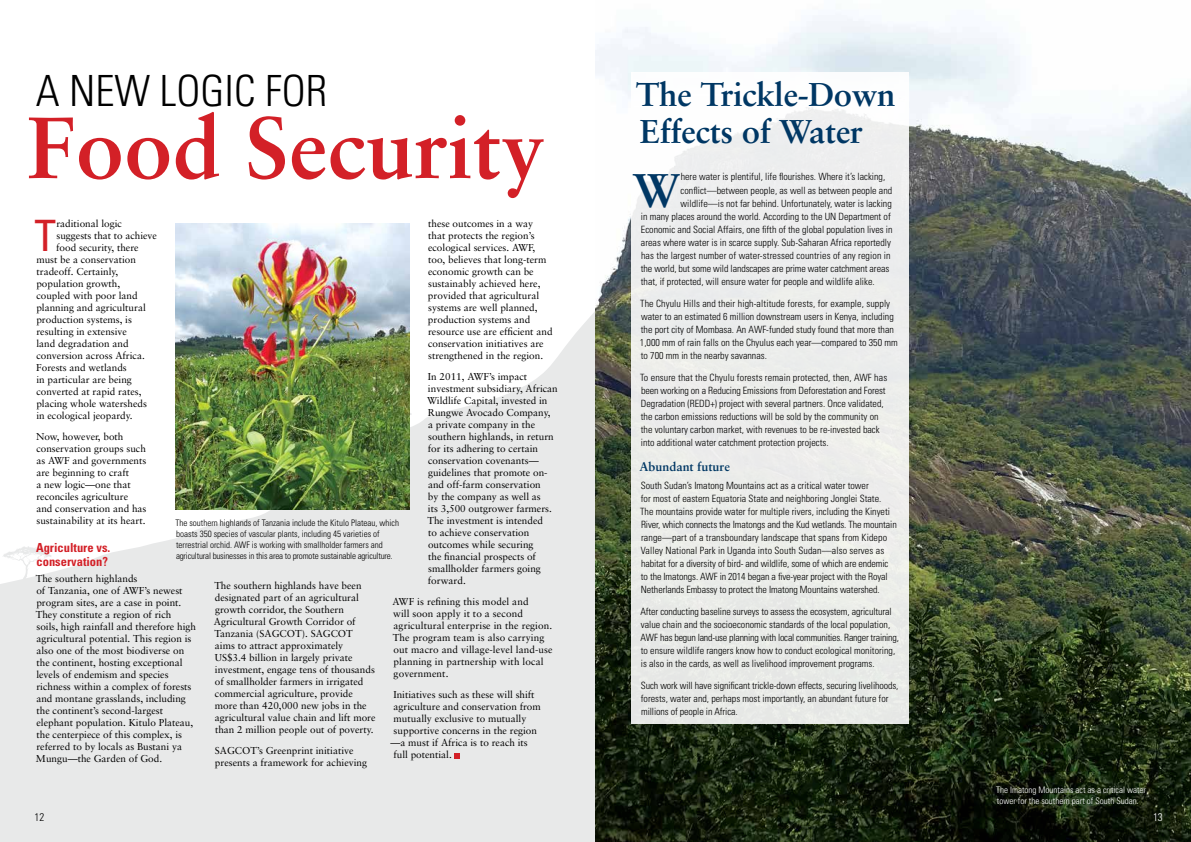
<style>
.page{position:relative;width:1191px;height:842px;background:#fff}
.page>*{position:absolute;margin:0;border:0;box-sizing:border-box;transform-origin:0 0}
.t1{font:700 87px "Sabon";color:#d32027}
.t2{font:700 47.2px "Sabon";color:#003764}
.t3{font:condensed 43.2px "Univers";color:#d32027}
.t4{font:300 condensed 43px "Univers";color:#000}
.t5{font:700 33px/37px "Sabon";letter-spacing:-.01em;color:#003764}
.t6{font:700 condensed 12.5px/14px "Univers";color:#d32027}
.t7{font:700 12.5px "Sabon";color:#003764}
.t8{font:300 condensed 11px "Univers";color:#000}
.t9{font:300 condensed 11px "Univers";color:#fff}
.t10{font:10px/12px "Sabon";color:#000}
.t11{font:300 condensed 10px/13px "Univers";color:#000}
.t12{font:300 condensed 9px/11px "Univers";color:#000}
.t13{font:300 condensed 9px/11px "Univers";color:#fff}
</style>
<div class="page">
<svg style="left:0;top:291px;width:595px;height:551px;fill:#e8e9e9"></svg>
<img style="left:595px;top:14px;width:596px;height:828px">
<svg style="left:454px;top:753px;width:6px;height:5px"></svg>
<div style="left:631px;top:72px;width:278px;height:652px;background:linear-gradient(to bottom,#f4f4f5,#e7e8e5)"></div>
<img style="left:176px;top:223px;width:234px;height:287px">
<h3 class="t4" style="left:36px;top:65px;width:293px">A NEW LOGIC FOR</h3>
<h3 class="t5" style="left:635px;top:76px;width:261px">The Trickle-Down<br>Effects of Water</h3>
<h2 class="t2" style="left:633px;top:161px;width:49px">W</h2>
<p class="t11" style="left:680px;top:170px;width:206px">here water is plentiful, life flourishes. Where it’s lacking,</p>
<h1 class="t1" style="left:27px;top:94px;width:519px">Food Security</h1>
<p class="t11" style="left:680px;top:183px;width:213px">conflict—between people, as well as between people and</p>
<p class="t11" style="left:680px;top:196px;width:213px">wildlife—is not far behind. Unfortunately, water is lacking</p>
<p class="t11" style="left:641px;top:209px;width:251px">in many places around the world. According to the UN Department of</p>
<p class="t11" style="left:641px;top:222px;width:253px">Economic and Social Affairs, one fifth of the global population lives in</p>
<p class="t11" style="left:641px;top:235px;width:251px">areas where water is in scarce supply. Sub-Saharan Africa reportedly</p>
<p class="t11" style="left:641px;top:248px;width:251px">has the largest number of water-stressed countries of any region in</p>
<p class="t11" style="left:641px;top:261px;width:250px">the world, but some wild landscapes are prime water catchment areas</p>
<p class="t11" style="left:641px;top:274px;width:235px">that, if protected, will ensure water for people and wildlife alike.</p>
<p class="t11" style="left:640px;top:296px;width:259px">The Chyulu Hills and their high-altitude forests, for example, supply water to an estimated 6 million downstream users in Kenya, including the port city of Mombasa. An AWF-funded study found that more than 1,000 mm of rain falls on the Chyulus each year—compared to 350 mm to 700 mm in the nearby savannas.</p>
<p class="t11" style="left:640px;top:370px;width:249px">To ensure that the Chyulu forests remain protected, then, AWF has been working on a Reducing Emissions from Deforestation and Forest Degradation (REDD+) project with several partners. Once validated, the carbon emissions reductions will be sold by the community on the voluntary carbon market, with revenues to be re-invested back into additional water catchment protection projects.</p>
<p class="t7" style="left:639px;top:459px;width:92px">Abundant future</p>
<p class="t11" style="left:640px;top:478px;width:258px">South Sudan’s Imatong Mountains act as a critical water tower<br>for most of eastern Equatoria State and neighboring Jonglei State.<br>The mountains provide water for multiple rivers, including the Kinyeti River, which connects the Imatongs and the Kud wetlands. The mountain range—part of a transboundary landscape that spans from Kidepo Valley National Park in Uganda into South Sudan—also serves as habitat for a diversity of bird- and wildlife, some of which are endemic to the Imatongs. AWF in 2014 began a five-year project with the Royal Netherlands Embassy to protect the Imatong Mountains watershed.</p>
<p class="t11" style="left:640px;top:604px;width:260px">After conducting baseline surveys to assess the ecosystem, agricultural value chain and the socioeconomic standards of the local population, AWF has begun land-use planning with local communities. Ranger training, to ensure wildlife rangers know how to conduct ecological monitoring, is also in the cards, as well as livelihood improvement programs.</p>
<p class="t11" style="left:641px;top:678px;width:259px">Such work will have significant trickle-down effects, securing livelihoods, forests, water and, perhaps most importantly, an abundant future for millions of people in Africa.</p>
<h3 class="t3" style="left:34px;top:209px;width:23px">T</h3>
<p class="t10" style="left:56px;top:218px;width:67px">raditional logic</p>
<p class="t10" style="left:428px;top:218px;width:126px">these outcomes in a way that protects the region’s ecological services. AWF, too, believes that long-term economic growth can be sustainably achieved here, provided that agricultural systems are well planned, production systems and resource use are efficient and conservation initiatives are strengthened in the region.</p>
<p class="t10" style="left:427px;top:371px;width:132px">In 2011, AWF’s impact investment subsidiary, African<br>Wildlife Capital, invested in<br>Rungwe Avocado Company,<br>a private company in the southern highlands, in return for its adhering to certain conservation covenants— guidelines that promote on&shy;and off-farm conservation<br>by the company as well as<br>its 3,500 outgrower farmers.<br>The investment is intended<br>to achieve conservation outcomes while securing<br>the financial prospects of smallholder farmers going forward.</p>
<p class="t10" style="left:392px;top:596px;width:162px">AWF is refining this model and<br>will soon apply it to a second agricultural enterprise in the region.<br>The program team is also carrying out macro and village-level land-use planning in partnership with local government.</p>
<p class="t10" style="left:393px;top:689px;width:143px">Initiatives such as these will shift</p>
<p class="t10" style="left:393px;top:701px;width:149px">agriculture and conservation from</p>
<p class="t10" style="left:393px;top:713px;width:134px">mutually exclusive to mutually</p>
<p class="t10" style="left:394px;top:725px;width:145px">supportive concerns in the region</p>
<p class="t10" style="left:390px;top:737px;width:139px">—a must if Africa is to reach its</p>
<p class="t10" style="left:393px;top:749px;width:60px">full potential.</p>
<p class="t10" style="left:56px;top:230px;width:102px">suggests that to achieve</p>
<p class="t10" style="left:56px;top:242px;width:84px">food security, there</p>
<p class="t10" style="left:36px;top:254px;width:101px">must be a conservation</p>
<p class="t10" style="left:36px;top:266px;width:83px">tradeoff. Certainly,</p>
<p class="t10" style="left:36px;top:278px;width:85px">population growth,</p>
<p class="t10" style="left:36px;top:290px;width:103px">coupled with poor land</p>
<p class="t10" style="left:36px;top:302px;width:111px">planning and agricultural</p>
<p class="t10" style="left:36px;top:314px;width:97px">production systems, is</p>
<p class="t10" style="left:36px;top:326px;width:92px">resulting in extensive</p>
<p class="t10" style="left:36px;top:338px;width:94px">land degradation and</p>
<p class="t10" style="left:36px;top:350px;width:110px">conversion across Africa.</p>
<p class="t10" style="left:36px;top:362px;width:92px">Forests and wetlands</p>
<p class="t10" style="left:36px;top:374px;width:97px">in particular are being</p>
<p class="t10" style="left:36px;top:386px;width:107px">converted at rapid rates,</p>
<p class="t10" style="left:36px;top:398px;width:112px">placing whole watersheds</p>
<p class="t10" style="left:36px;top:410px;width:98px">in ecological jeopardy.</p>
<p class="t10" style="left:36px;top:431px;width:112px">Now, however, both conservation groups such as AWF and governments are beginning to craft<br>a new logic—one that reconciles agriculture<br>and conservation and has sustainability at its heart.</p>
<p class="t6" style="left:36px;top:540px;width:76px">Agriculture vs. conservation?</p>
<p class="t10" style="left:36px;top:573px;width:162px">The southern highlands<br>of Tanzania, one of AWF’s newest program sites, are a case in point.<br>They constitute a region of rich<br>soils, high rainfall and therefore high agricultural potential. This region is also one of the most biodiverse on the continent, hosting exceptional levels of endemism and species richness within a complex of forests and montane grasslands, including the continent’s second-largest elephant population. Kitulo Plateau, the centerpiece of this complex, is referred to by locals as Bustani ya Mungu—the Garden of God.</p>
<p class="t10" style="left:214px;top:579px;width:163px">The southern highlands have been designated part of an agricultural growth corridor, the Southern Agricultural Growth Corridor of Tanzania (SAGCOT). SAGCOT<br>aims to attract approximately US$3.4 billion in largely private investment, engage tens of thousands of smallholder farmers in irrigated commercial agriculture, provide more than 420,000 new jobs in the agricultural value chain and lift more than 2 million people out of poverty.</p>
<p class="t12" style="left:175px;top:517px;width:225px">The southern highlands of Tanzania include the Kitulo Plateau, which boasts 350 species of vascular plants, including 45 varieties of terrestrial orchid. AWF is working with smallholder farmers and agricultural businesses in this area to promote sustainable agriculture.</p>
<p class="t10" style="left:215px;top:744px;width:154px">SAGCOT’s Greenprint initiative presents a framework for achieving</p>
<p class="t13" style="left:996px;top:784px;width:151px">The Imatong Mountains act as a critical water tower for the southern part of South Sudan.</p>
<p class="t8" style="left:35px;top:811px;width:11px">12</p>
<p class="t9" style="left:1153px;top:810px;width:11px">13</p>
</div>
